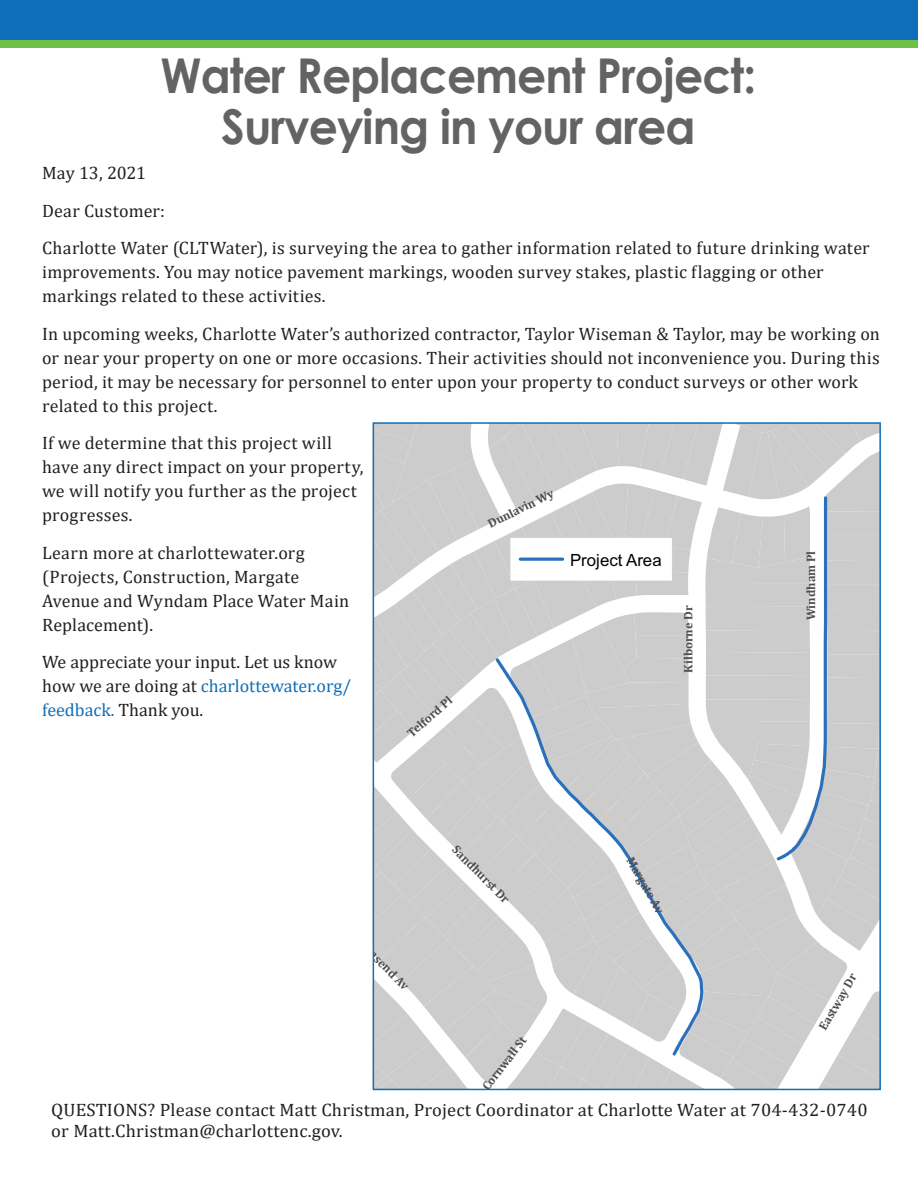
<style>
.page{position:relative;width:918px;height:1188px;background:#fff}
.page>*{position:absolute;margin:0;border:0;box-sizing:border-box;transform-origin:0 0}
.t1{font:700 48px "Century Gothic";letter-spacing:-.02em;color:#636366;scale:.95 1}
.t2{font:700 24.75px/30.3px "Century Gothic";color:#000}
.Body_Text_1{font:18px/24px "Cambria";letter-spacing:.01em;color:#231f20}
.t3{font:16.8px "Arial";color:#000}
.t4{font:700 12.3px "Cambria";letter-spacing:-.005em;color:#4e4e4e}
.s1{color:#0f6eb8}
</style>
<div class="page">
<div style="left:0;top:0;width:918px;height:48px;background:#71bf44"></div>
<div style="left:0;top:0;width:918px;height:40px;background:#0f6eb8"></div>
<svg style="left:376px;top:425px;width:502px;height:662px"></svg>
<div style="left:373px;top:422px;width:508px;height:668px;border:2px solid #0f6eb8"></div>
<p class="t1" style="left:161px;top:40px;width:628px">Water Replacement Project:</p>
<p class="t1" style="left:221px;top:91px;width:501px">Surveying in your area</p>
<p class="Body_Text_1" style="left:42px;top:161px;width:106px">May 13, 2021</p>
<p class="Body_Text_1" style="left:42px;top:199px;width:124px">Dear Customer:</p>
<p class="Body_Text_1" style="left:42px;top:236px;width:829px">Charlotte Water (CLTWater), is surveying the area to gather information related to future drinking water improvements. You may notice pavement markings, wooden survey stakes, plastic flagging or other markings related to these activities.</p>
<p class="Body_Text_1" style="left:42px;top:322px;width:839px">In upcoming weeks, Charlotte Water’s authorized contractor, Taylor Wiseman &amp; Taylor, may be working on or near your property on one or more occasions. Their activities should not inconvenience you. During this period, it may be necessary for personnel to enter upon your property to conduct surveys or other work related to this project.</p>
<p class="Body_Text_1" style="left:42px;top:431px;width:323px">If we determine that this project will have any direct impact on your property, we will notify you further as the project progresses.</p>
<p class="Body_Text_1" style="left:42px;top:541px;width:309px">Learn more at charlottewater.org (Projects, Construction, Margate<br>Avenue and Wyndam Place Water Main<br>Replacement).</p>
<p class="Body_Text_1" style="left:42px;top:650px;width:311px">We appreciate your input. Let us know how we are doing at <span class="s1">charlottewater.org/ feedback.</span> Thank you.</p>
<p class="t2" style="left:539px;top:315px;width:381px">Margate Avenue &amp;<br>Wyndham Place<br>Water Pipe Replacement Projec</p>
<p class="t4" style="left:485px;top:517px;width:74px;rotate:-27deg">Dunlavin Wy</p>
<p class="t4" style="left:802px;top:620px;width:71px;rotate:-90deg">Windham Pl</p>
<p class="t3" style="left:570px;top:548px;width:93px">Project Area</p>
<p class="t4" style="left:680px;top:673px;width:69px;rotate:-90deg">Kilborne Dr</p>
<p class="t4" style="left:403px;top:728px;width:57px;rotate:-41deg">Telford Pl</p>
<p class="t4" style="left:361px;top:929px;width:76px;rotate:45deg">Townsend Av</p>
<p class="t4" style="left:460px;top:841px;width:77px;rotate:45deg">Sandhurst Dr</p>
<p class="t4" style="left:637px;top:853px;width:64px;rotate:60deg">Margate Av</p>
<p class="t4" style="left:478px;top:1083px;width:66px;rotate:-52deg">Cornwall St</p>
<p class="t4" style="left:814px;top:1025px;width:65px;rotate:-60deg">Eastway Dr</p>
<p class="Body_Text_1" style="left:51px;top:1099px;width:818px;line-height:21px">QUESTIONS? Please contact Matt Christman, Project Coordinator at Charlotte Water at 704-432-0740 or Matt.Christman@charlottenc.gov.</p>
</div>
